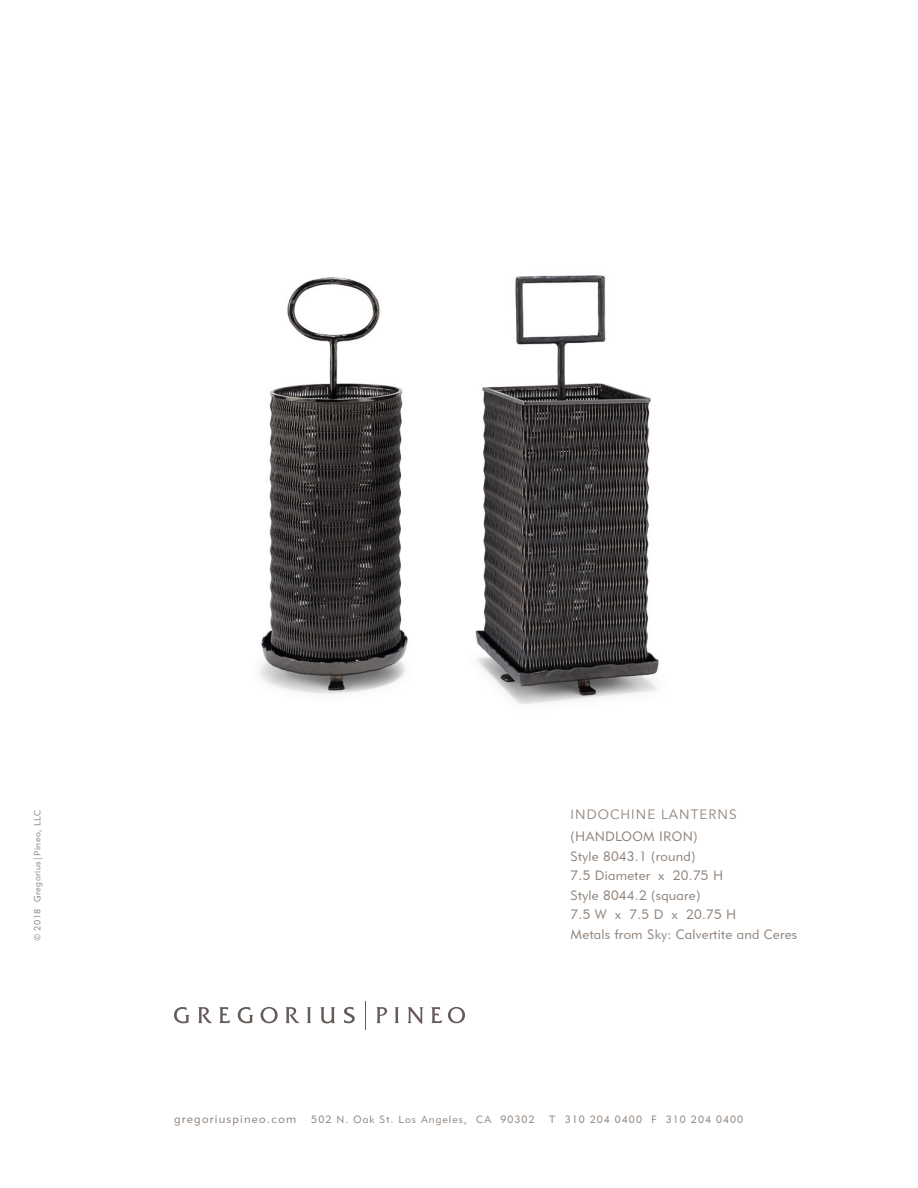
<style>
.page{position:relative;width:918px;height:1188px;background:#fff}
.page>*{position:absolute;margin:0;border:0;box-sizing:border-box;transform-origin:0 0}
.t1{font:13.5px "Geometric 415 BT Lite A";letter-spacing:.02em;color:#8f8279}
.t2{font:13.5px "Avenir";letter-spacing:.075em;color:#8f8279}
.t3{font:12px "Geometric 415 BT Lite A";letter-spacing:.1em;color:#8f8279}
.t4{font:10.5px "Geometric 415 BT Lite A";letter-spacing:.1em;color:#8f8279}
.t5{font:9px "Geometric 415 BT Lite A";letter-spacing:.05em;color:#8f8279}
</style>
<div class="page">
<svg style="left:174px;top:1007px;width:15px;height:16px"></svg>
<svg style="left:238px;top:1007px;width:15px;height:16px"></svg>
<svg style="left:261px;top:1007px;width:17px;height:16px"></svg>
<svg style="left:448px;top:1007px;width:17px;height:16px"></svg>
<svg style="left:307px;top:1007px;width:4px;height:16px"></svg>
<svg style="left:395px;top:1007px;width:4px;height:16px"></svg>
<svg style="left:344px;top:1007px;width:11px;height:16px"></svg>
<svg style="left:198px;top:1007px;width:14px;height:16px"></svg>
<svg style="left:285px;top:1007px;width:15px;height:16px"></svg>
<svg style="left:376px;top:1007px;width:11px;height:16px"></svg>
<svg style="left:219px;top:1007px;width:11px;height:16px"></svg>
<svg style="left:431px;top:1007px;width:11px;height:16px"></svg>
<svg style="left:320px;top:1007px;width:15px;height:16px"></svg>
<svg style="left:407px;top:1007px;width:16px;height:17px"></svg>
<svg style="left:365px;top:1001px;width:1px;height:28px"></svg>
<img style="left:260px;top:275px;width:399px;height:429px">
<p class="t5" style="left:32px;top:941px;width:133px;rotate:-90deg">© 2018 Gregorius|Pineo, LLC</p>
<p class="t2" style="left:571px;top:806px;width:167px">INDOCHINE LANTERNS</p>
<p class="t1" style="left:571px;top:828px;width:128px">(HANDLOOM IRON)</p>
<p class="t1" style="left:571px;top:848px;width:126px">Style 8043.1 (round)</p>
<p class="t1" style="left:571px;top:867px;width:154px">7.5 Diameter x 20.75 H</p>
<p class="t1" style="left:571px;top:887px;width:131px">Style 8044.2 (square)</p>
<p class="t1" style="left:571px;top:906px;width:167px">7.5 W x 7.5 D x 20.75 H</p>
<p class="t1" style="left:571px;top:926px;width:228px">Metals from Sky: Calvertite and Ceres</p>
<p class="t3" style="left:174px;top:1112px;width:124px">gregoriuspineo.com</p>
<p class="t4" style="left:311px;top:1113px;width:433px">502 N. Oak St. Los Angeles, CA 90302 T 310 204 0400 F 310 204 0400</p>
</div>
